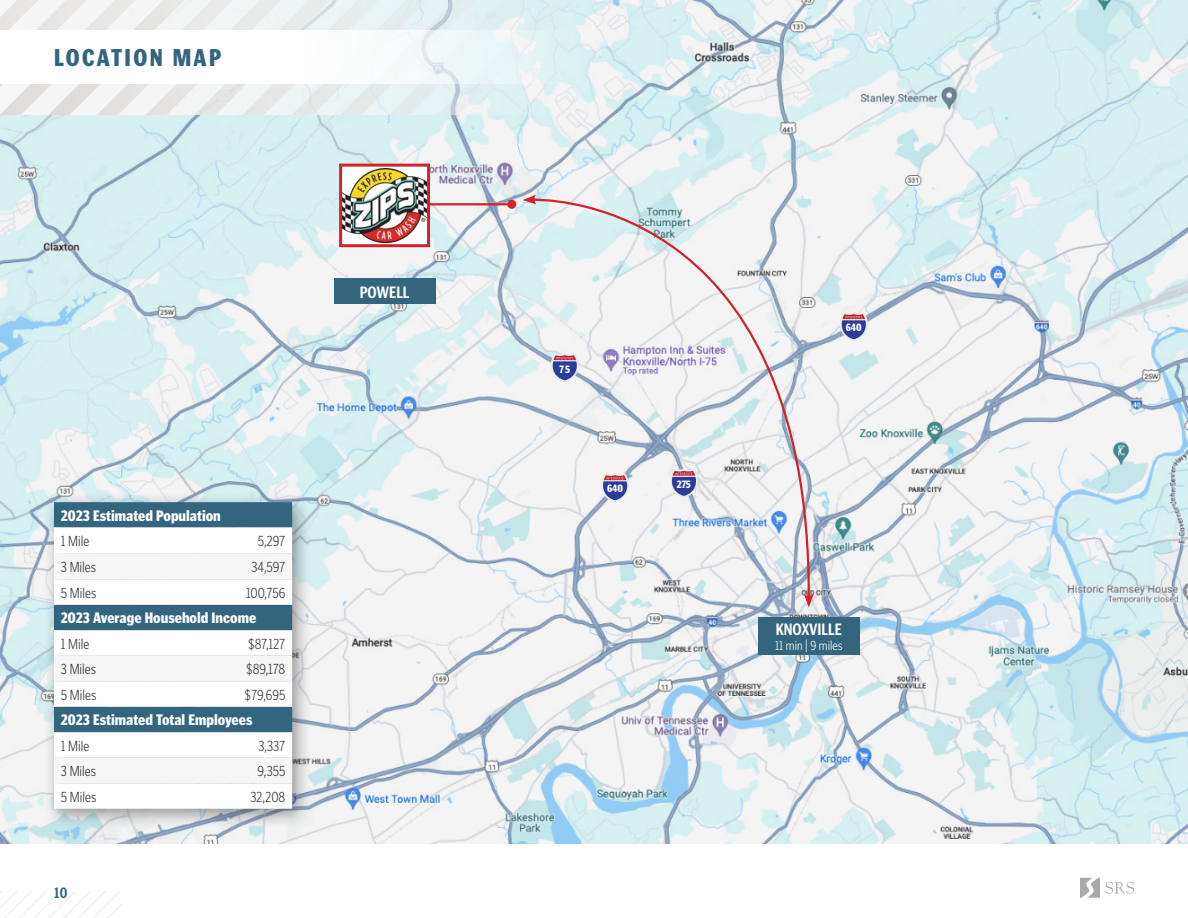
<style>
.page{position:relative;width:1188px;height:918px;background:#fff}
.page>*{position:absolute;margin:0;border:0;box-sizing:border-box;transform-origin:0 0}
.t1{font:900 24px "Poynter Gothic Text Cond";letter-spacing:.1em;color:#33657f}
.t2{font:700 16.5px "Poynter Gothic Text Cond";color:#fff}
.t3{font:300 15px "Poynter Gothic Text Cond";color:#323332}
.t4{font:900 15px "Poynter Gothic Text Cond";color:#fff}
.t5{font:700 15px "Poynter Gothic Text Cond";color:#33657f}
.t6{font:300 13.5px "Poynter Gothic Text Cond";color:#fff}
.t7{font:900 10.5px "Poynter Gothic Text Cond";color:#fff}
</style>
<div class="page">
<img style="left:0;top:0;width:1188px;height:844px">
<svg style="left:0;top:891px;width:122px;height:27px"></svg>
<svg style="left:1080px;top:878px;width:54px;height:20px"></svg>
<svg style="left:0;top:0;width:681px;height:115px"></svg>
<div style="left:0;top:30px;width:594px;height:54px;background:linear-gradient(to right,#fff,#e7f3f4)"></div>
<div style="left:334px;top:279px;width:101px;height:25px;background:#33657f"></div>
<div style="left:758px;top:618px;width:101px;height:37px;background:#33657f"></div>
<div style="left:44px;top:492px;width:268px;height:337px;background:#231f20;opacity:.45"></div>
<div style="left:54px;top:502px;width:238px;height:25px;background:#33657f"></div>
<svg style="left:54px;top:527px;width:238px;height:282px"></svg>
<svg style="left:54px;top:554px;width:238px;height:229px"></svg>
<hr style="left:424px;top:203px;width:88px;height:2px;background:#d1232a">
<div style="left:507px;top:200px;width:9px;height:9px;background:#d1232a;border-radius:50%"></div>
<svg style="left:343px;top:168px;width:83px;height:75px"></svg>
<img style="left:343px;top:169px;width:83px;height:73px">
<div style="left:339px;top:164px;width:91px;height:83px;border:3px solid #d1232a"></div>
<svg style="left:530px;top:189px;width:281px;height:411px"></svg>
<svg style="left:523px;top:195px;width:13px;height:9px"></svg>
<svg style="left:804px;top:594px;width:10px;height:14px"></svg>
<svg style="left:840px;top:312px;width:28px;height:29px"></svg>
<svg style="left:601px;top:473px;width:28px;height:29px"></svg>
<h1 class="t1" style="left:54px;top:44px;width:169px">LOCATION MAP</h1>
<p class="t2" style="left:360px;top:283px;width:51px">POWELL</p>
<p class="t4" style="left:61px;top:507px;width:162px">2023 Estimated Population</p>
<p class="t3" style="left:61px;top:533px;width:30px">1 Mile</p>
<p class="t3" style="left:258px;top:533px;width:29px">5,297</p>
<p class="t3" style="left:61px;top:559px;width:37px">3 Miles</p>
<p class="t3" style="left:251px;top:559px;width:36px">34,597</p>
<p class="t3" style="left:61px;top:585px;width:37px">5 Miles</p>
<p class="t3" style="left:246px;top:585px;width:41px">100,756</p>
<p class="t4" style="left:61px;top:610px;width:197px">2023 Average Household Income</p>
<p class="t3" style="left:61px;top:636px;width:30px">1 Mile</p>
<p class="t3" style="left:248px;top:636px;width:39px">$87,127</p>
<p class="t3" style="left:61px;top:661px;width:37px">3 Miles</p>
<p class="t3" style="left:246px;top:661px;width:41px">$89,178</p>
<p class="t3" style="left:61px;top:687px;width:37px">5 Miles</p>
<p class="t3" style="left:244px;top:687px;width:42px">$79,695</p>
<p class="t4" style="left:61px;top:712px;width:193px">2023 Estimated Total Employees</p>
<p class="t3" style="left:61px;top:738px;width:30px">1 Mile</p>
<p class="t3" style="left:258px;top:738px;width:28px">3,337</p>
<p class="t3" style="left:61px;top:763px;width:37px">3 Miles</p>
<p class="t3" style="left:258px;top:763px;width:29px">9,355</p>
<p class="t3" style="left:61px;top:789px;width:37px">5 Miles</p>
<p class="t3" style="left:250px;top:789px;width:36px">32,208</p>
<p class="t5" style="left:54px;top:884px;width:15px">10</p>
<p class="t7" style="left:560px;top:364px;width:12px">75</p>
<p class="t7" style="left:607px;top:483px;width:18px">640</p>
<p class="t7" style="left:677px;top:478px;width:16px">275</p>
<p class="t7" style="left:846px;top:322px;width:18px">640</p>
<p class="t2" style="left:776px;top:621px;width:68px">KNOXVILLE</p>
<p class="t6" style="left:775px;top:639px;width:69px">11 min | 9 miles</p>
</div>
